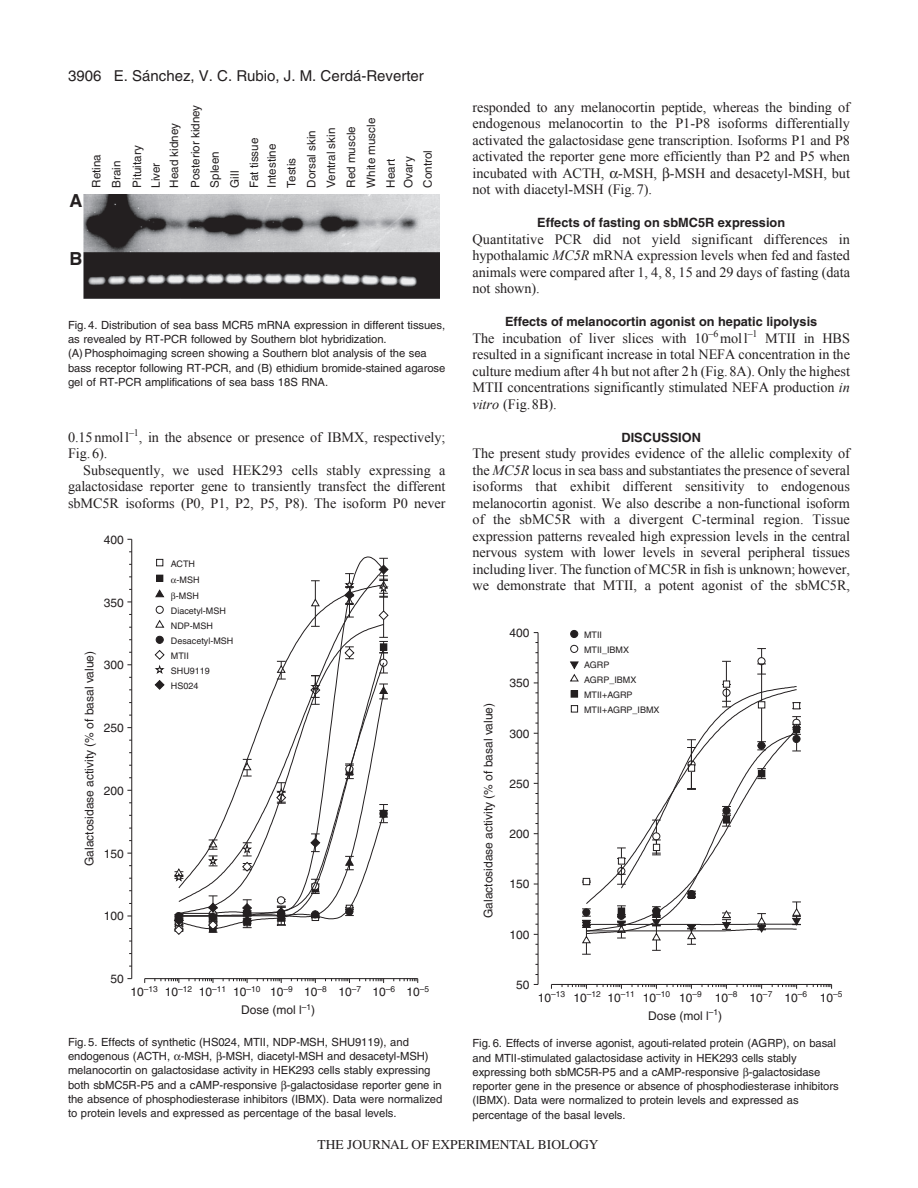
<style>
.page{position:relative;width:918px;height:1188px;background:#fff}
.page>*{position:absolute;margin:0;border:0;box-sizing:border-box;transform-origin:0 0}
.t1{font:700 18px "Helvetica";color:#231f20}
.t2{font:15px "Helvetica";color:#231f20}
.t3{font:14.25px/16.5px "Times New Roman";letter-spacing:-.005em;color:#231f20;text-align:justify}
.t4{font:13.5px "Times";color:#231f20}
.t5{font:700 12.75px "Helvetica";color:#231f20}
.t6{font:12px "Helvetica";color:#231f20}
.t7{font:11.7px/19.8px "Helvetica";color:#231f20}
.t8{font:11.25px/14.2px "Helvetica";letter-spacing:-.005em;color:#231f20}
.t9{font:9px/15px "Helvetica";color:#231f20}
.t10{font:8.4px "Helvetica";color:#231f20}
.s1{font-size:12px}
.s2{font-style:italic}
</style>
<div class="page">
<img style="left:84px;top:194px;width:356px;height:104px">
<hr style="left:145px;top:978px;width:273px;height:1px;background:#231f20">
<svg style="left:154px;top:979px;width:25px;height:4px"></svg>
<svg style="left:189px;top:979px;width:25px;height:4px"></svg>
<svg style="left:223px;top:979px;width:25px;height:4px"></svg>
<svg style="left:257px;top:979px;width:25px;height:4px"></svg>
<svg style="left:291px;top:979px;width:25px;height:4px"></svg>
<svg style="left:325px;top:979px;width:25px;height:4px"></svg>
<svg style="left:359px;top:979px;width:25px;height:4px"></svg>
<svg style="left:393px;top:979px;width:25px;height:4px"></svg>
<hr style="left:131px;top:539px;width:1px;height:440px;background:#231f20">
<svg style="left:385px;top:684px;width:3px;height:15px"></svg>
<svg style="left:385px;top:558px;width:4px;height:116px"></svg>
<svg style="left:174px;top:804px;width:214px;height:131px"></svg>
<svg style="left:178px;top:556px;width:207px;height:358px"></svg>
<div style="left:156px;top:559px;width:7px;height:7px;border:1px solid #231f20"></div>
<div style="left:156px;top:575px;width:7px;height:7px;border:1px solid #231f20"></div>
<svg style="left:155px;top:589px;width:10px;height:9px"></svg>
<div style="left:156px;top:606px;width:8px;height:8px;border:1px solid #231f20;border-radius:50%"></div>
<svg style="left:155px;top:620px;width:10px;height:8px"></svg>
<div style="left:156px;top:636px;width:7px;height:7px;background:#231f20;border-radius:50%"></div>
<div style="left:156px;top:636px;width:8px;height:8px;border:1px solid #231f20;border-radius:50%"></div>
<svg style="left:154px;top:650px;width:11px;height:40px"></svg>
<hr style="left:551px;top:984px;width:281px;height:1px;background:#231f20">
<svg style="left:562px;top:985px;width:25px;height:4px"></svg>
<svg style="left:597px;top:985px;width:25px;height:4px"></svg>
<svg style="left:632px;top:985px;width:25px;height:4px"></svg>
<svg style="left:667px;top:985px;width:25px;height:4px"></svg>
<svg style="left:702px;top:985px;width:25px;height:4px"></svg>
<svg style="left:737px;top:985px;width:25px;height:4px"></svg>
<svg style="left:772px;top:985px;width:25px;height:4px"></svg>
<svg style="left:807px;top:984px;width:25px;height:5px"></svg>
<hr style="left:538px;top:633px;width:1px;height:351px;background:#231f20">
<div style="left:571px;top:630px;width:7px;height:8px;background:#231f20;border-radius:50%"></div>
<div style="left:570px;top:630px;width:8px;height:8px;border:1px solid #231f20;border-radius:50%"></div>
<div style="left:570px;top:645px;width:8px;height:8px;border:1px solid #231f20;border-radius:50%"></div>
<svg style="left:570px;top:648px;width:231px;height:307px"></svg>
<div style="left:571px;top:691px;width:7px;height:6px;background:#231f20"></div>
<div style="left:571px;top:690px;width:7px;height:8px;border:1px solid #231f20"></div>
<div style="left:571px;top:706px;width:7px;height:6px;background:#fff"></div>
<div style="left:571px;top:705px;width:7px;height:8px;border:1px solid #231f20"></div>
<p class="t2" style="left:68px;top:70px;width:35px">3906</p>
<p class="t1" style="left:70px;top:194px;width:14px">A</p>
<p class="t7" style="left:87px;top:188px;width:35px;rotate:-90deg">Retina</p>
<p class="t2" style="left:114px;top:70px;width:312px">E. Sánchez, V. C. Rubio, J. M. Cerdá-Reverter</p>
<p class="t7" style="left:128px;top:188px;width:44px;rotate:-90deg">Pituitary</p>
<p class="t7" style="left:107px;top:188px;width:29px;rotate:-90deg">Brain</p>
<p class="t7" style="left:147px;top:188px;width:26px;rotate:-90deg">Liver</p>
<p class="t7" style="left:165px;top:188px;width:66px;rotate:-90deg">Head kidney</p>
<p class="t7" style="left:187px;top:188px;width:84px;rotate:-90deg">Posterior kidney<br>Spleen<br>Gill<br>Fat tissue</p>
<p class="t7" style="left:263px;top:188px;width:71px;rotate:-90deg">Intestine<br>Testis<br>Dorsal skin<br>Ventral skin<br>Red muscle<br>White muscle<br>Heart</p>
<p class="t7" style="left:400px;top:188px;width:39px;line-height:19.4px;rotate:-90deg">Ovary<br>Control</p>
<p class="t1" style="left:70px;top:252px;width:14px">B</p>
<p class="t8" style="left:68px;top:319px;width:379px">Fig. 4. Distribution of sea bass MCR5 mRNA expression in different tissues, as revealed by RT-PCR followed by Southern blot hybridization. (A)Phosphoimaging screen showing a Southern blot analysis of the sea bass receptor following RT-PCR, and (B) ethidium bromide-stained agarose gel of RT-PCR amplifications of sea bass 18S RNA.</p>
<p class="t3" style="left:68px;top:429px;width:379px">0.15nmoll<sup>–1</sup>, in the absence or presence of IBMX, respectively;<br>Fig.6).</p>
<p class="t3" style="left:68px;top:462px;width:379px;text-indent:15px">Subsequently, we used HEK293 cells stably expressing a galactosidase reporter gene to transiently transfect the different sbMC5R isoforms (P0, P1, P2, P5, P8). The isoform P0 never</p>
<p class="t6" style="left:104px;top:535px;width:22px">400</p>
<p class="t6" style="left:104px;top:598px;width:22px">350</p>
<p class="t6" style="left:85px;top:866px;width:217px;rotate:-90deg">Galactosidase activity (% of basal value)</p>
<p class="t6" style="left:104px;top:661px;width:22px">300</p>
<p class="t6" style="left:104px;top:723px;width:22px">250</p>
<p class="t6" style="left:104px;top:786px;width:22px">200</p>
<p class="t6" style="left:104px;top:849px;width:22px">150</p>
<p class="t6" style="left:104px;top:912px;width:22px">100</p>
<p class="t9" style="left:176px;top:556px;width:25px;line-height:16.2px;text-indent:-5px">ACTH -MSH -MSH</p>
<p class="t9" style="left:171px;top:604px;width:64px">Diacetyl-MSH<br>NDP-MSH<br>Desacetyl-MSH<br>MTII<br>SHU9119<br>HS024</p>
<p class="t6" style="left:110px;top:975px;width:15px">50</p>
<p class="t10" style="left:131px;top:986px;width:300px"><span class="s1">10</span>–13 <span class="s1">10</span>–12 <span class="s1">10</span>–11 <span class="s1">10</span>–10 <span class="s1">10</span>–9 <span class="s1">10</span>–8 <span class="s1">10</span>–7 <span class="s1">10</span>–6 <span class="s1">10</span>–5</p>
<p class="t6" style="left:241px;top:1006px;width:76px">Dose (mol l<sup>–1</sup>)</p>
<p class="t3" style="left:472px;top:99px;width:379px">responded to any melanocortin peptide, whereas the binding of endogenous melanocortin to the P1-P8 isoforms differentially activated the galactosidase gene transcription. Isoforms P1 and P8 activated the reporter gene more efficiently than P2 and P5 when incubated with ACTH, -MSH, -MSH and desacetyl-MSH, but not with diacetyl-MSH (Fig.7).</p>
<p class="t5" style="left:537px;top:218px;width:249px">Effects of fasting on sbMC5R expression</p>
<p class="t3" style="left:472px;top:231px;width:379px">Quantitative PCR did not yield significant differences in hypothalamic <span class="s2">MC5R</span> mRNA expression levels when fed and fasted animals were compared after 1, 4, 8, 15 and 29 days of fasting (data not shown).</p>
<p class="t5" style="left:505px;top:317px;width:314px">Effects of melanocortin agonist on hepatic lipolysis</p>
<p class="t3" style="left:472px;top:330px;width:379px">The incubation of liver slices with 10<sup>–6</sup> moll<sup>–1</sup> MTII in HBS resulted in a significant increase in total NEFA concentration in the culture medium after 4h but not after 2h (Fig.8A). Only the highest MTII concentrations significantly stimulated NEFA production <span class="s2">in vitro</span> (Fig.8B).</p>
<p class="t5" style="left:622px;top:433px;width:81px">DISCUSSION</p>
<p class="t3" style="left:472px;top:445px;width:379px">The present study provides evidence of the allelic complexity of the <span class="s2">MC5R</span> locus in sea bass and substantiates the presence of several isoforms that exhibit different sensitivity to endogenous melanocortin agonist. We also describe a non-functional isoform of the sbMC5R with a divergent C-terminal region. Tissue expression patterns revealed high expression levels in the central nervous system with lower levels in several peripheral tissues including liver. The function of MC5R in fish is unknown; however, we demonstrate that MTII, a potent agonist of the sbMC5R,</p>
<p class="t6" style="left:484px;top:918px;width:217px;rotate:-90deg">Galactosidase activity (% of basal value)</p>
<p class="t6" style="left:509px;top:628px;width:22px">400</p>
<p class="t9" style="left:584px;top:628px;width:77px">MTII<br>MTII_IBMX<br>AGRP<br>AGRP_IBMX<br>MTII+AGRP<br>MTII+AGRP_IBMX</p>
<p class="t6" style="left:509px;top:679px;width:22px">350</p>
<p class="t6" style="left:509px;top:729px;width:22px">300</p>
<p class="t6" style="left:509px;top:779px;width:22px">250</p>
<p class="t6" style="left:509px;top:830px;width:22px">200</p>
<p class="t6" style="left:509px;top:880px;width:22px">150</p>
<p class="t6" style="left:509px;top:930px;width:22px">100</p>
<p class="t6" style="left:516px;top:980px;width:15px">50</p>
<p class="t10" style="left:538px;top:991px;width:306px"><span class="s1">10</span>–13 <span class="s1">10</span>–12 <span class="s1">10</span>–11 <span class="s1">10</span>–10 <span class="s1">10</span>–9 <span class="s1">10</span>–8 <span class="s1">10</span>–7 <span class="s1">10</span>–6 <span class="s1">10</span>–5</p>
<p class="t6" style="left:648px;top:1011px;width:76px">Dose (mol l<sup>–1</sup>)</p>
<p class="t8" style="left:68px;top:1036px;width:376px">Fig. 5. Effects of synthetic (HS024, MTII, NDP-MSH, SHU9119), and endogenous (ACTH, -MSH, -MSH, diacetyl-MSH and desacetyl-MSH) melanocortin on galactosidase activity in HEK293 cells stably expressing both sbMC5R-P5 and a cAMP-responsive -galactosidase reporter gene in the absence of phosphodiesterase inhibitors (IBMX). Data were normalized to protein levels and expressed as percentage of the basal levels.</p>
<p class="t8" style="left:472px;top:1037px;width:368px">Fig. 6. Effects of inverse agonist, agouti-related protein (AGRP), on basal and MTII-stimulated galactosidase activity in HEK293 cells stably expressing both sbMC5R-P5 and a cAMP-responsive -galactosidase reporter gene in the presence or absence of phosphodiesterase inhibitors (IBMX). Data were normalized to protein levels and expressed as percentage of the basal levels.</p>
<p class="t4" style="left:318px;top:1137px;width:282px">THE JOURNAL OF EXPERIMENTAL BIOLOGY</p>
</div>
